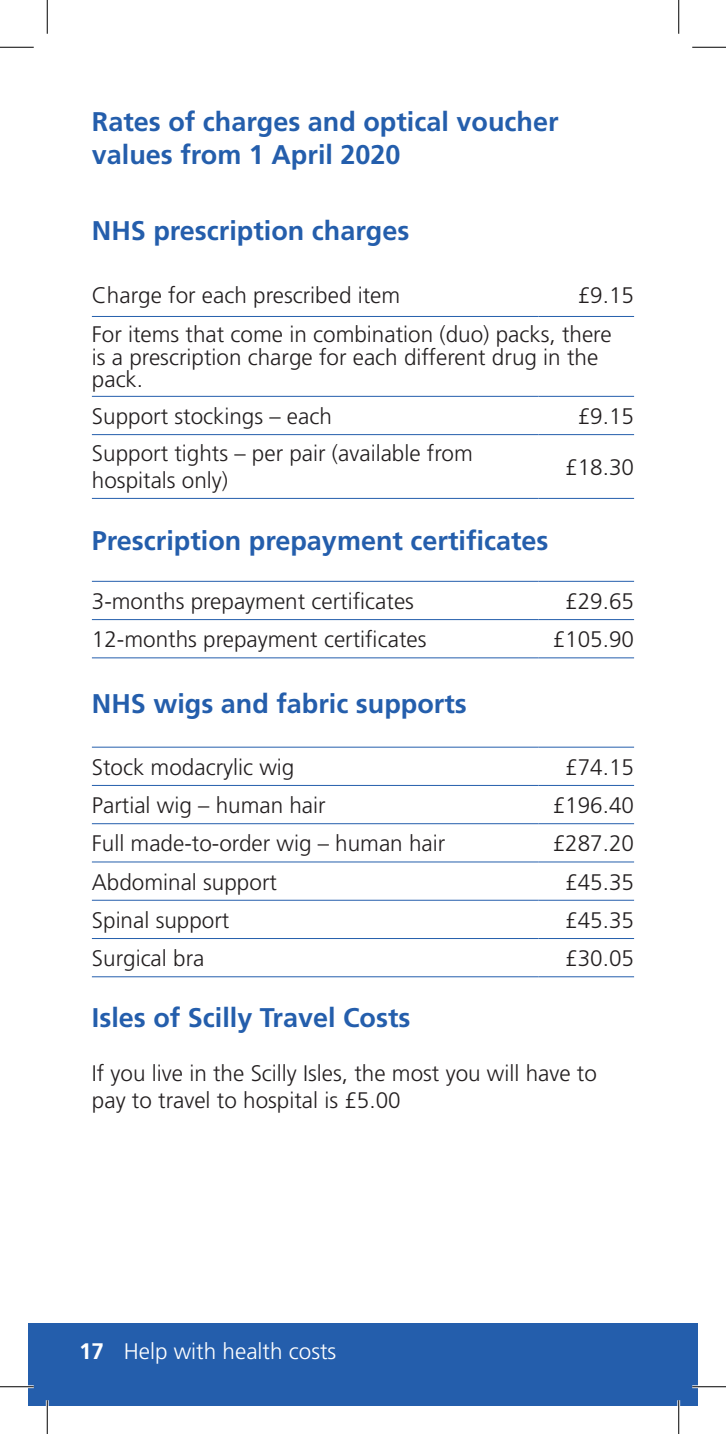
<style>
.page{position:relative;width:726px;height:1434px;background:#fff}
.page>*{position:absolute;margin:0;border:0;box-sizing:border-box;transform-origin:0 0}
.t1{font:700 27px/32.4px "Frutiger LT Std";color:#245eac}
.t2{font:300 22.5px/22.5px "Frutiger LT Std";color:#231f20}
.t3{font:300 22.5px "Frutiger LT Std";color:#fff}
.s1{font-weight:700}
</style>
<div class="page">
<div style="left:28px;top:1323px;width:670px;height:83px;background:#245eac"></div>
<hr style="left:92px;top:316px;width:446px;height:1px;background:#245eac">
<hr style="left:538px;top:316px;width:96px;height:1px;background:#245eac">
<hr style="left:92px;top:396px;width:446px;height:1px;background:#245eac">
<hr style="left:538px;top:396px;width:96px;height:1px;background:#245eac">
<hr style="left:92px;top:434px;width:446px;height:1px;background:#245eac">
<hr style="left:538px;top:434px;width:96px;height:1px;background:#245eac">
<hr style="left:92px;top:498px;width:446px;height:1px;background:#245eac">
<hr style="left:538px;top:498px;width:96px;height:1px;background:#245eac">
<hr style="left:92px;top:581px;width:446px;height:1px;background:#245eac">
<hr style="left:538px;top:581px;width:96px;height:1px;background:#245eac">
<hr style="left:92px;top:619px;width:446px;height:1px;background:#245eac">
<hr style="left:538px;top:619px;width:96px;height:1px;background:#245eac">
<hr style="left:92px;top:657px;width:446px;height:1px;background:#245eac">
<hr style="left:538px;top:657px;width:96px;height:1px;background:#245eac">
<hr style="left:92px;top:747px;width:446px;height:1px;background:#245eac">
<hr style="left:538px;top:747px;width:96px;height:1px;background:#245eac">
<hr style="left:92px;top:785px;width:446px;height:1px;background:#245eac">
<hr style="left:538px;top:785px;width:96px;height:1px;background:#245eac">
<hr style="left:92px;top:823px;width:446px;height:1px;background:#245eac">
<hr style="left:538px;top:823px;width:96px;height:1px;background:#245eac">
<hr style="left:92px;top:862px;width:446px;height:1px;background:#245eac">
<hr style="left:538px;top:862px;width:96px;height:1px;background:#245eac">
<hr style="left:92px;top:900px;width:446px;height:1px;background:#245eac">
<hr style="left:538px;top:900px;width:96px;height:1px;background:#245eac">
<hr style="left:92px;top:938px;width:446px;height:1px;background:#245eac">
<hr style="left:538px;top:938px;width:96px;height:1px;background:#245eac">
<hr style="left:92px;top:976px;width:446px;height:1px;background:#245eac">
<hr style="left:538px;top:976px;width:96px;height:1px;background:#245eac">
<hr style="left:0;top:1385px;width:34px;height:3px;background:#fff">
<hr style="left:692px;top:1385px;width:34px;height:3px;background:#fff">
<hr style="left:46px;top:1400px;width:3px;height:34px;background:#fff">
<hr style="left:677px;top:1400px;width:3px;height:34px;background:#fff">
<hr style="left:0;top:47px;width:34px;height:1px;background:#000">
<hr style="left:692px;top:47px;width:34px;height:1px;background:#000">
<hr style="left:0;top:1386px;width:34px;height:1px;background:#000">
<hr style="left:692px;top:1386px;width:34px;height:1px;background:#000">
<hr style="left:47px;top:0;width:1px;height:34px;background:#000">
<hr style="left:47px;top:1400px;width:1px;height:34px;background:#000">
<hr style="left:678px;top:0;width:1px;height:34px;background:#000">
<hr style="left:678px;top:1400px;width:1px;height:34px;background:#000">
<p class="t1" style="left:92px;top:106px;width:468px">Rates of charges and optical voucher values from 1 April 2020</p>
<p class="t1" style="left:92px;top:215px;width:319px">NHS prescription charges</p>
<p class="t2" style="left:92px;top:284px;width:310px">Charge for each prescribed item</p>
<p class="t2" style="left:578px;top:284px;width:58px">£9.15</p>
<p class="t2" style="left:92px;top:324px;width:521px">For items that come in combination (duo) packs, there is a prescription charge for each different drug in the pack.</p>
<p class="t2" style="left:92px;top:405px;width:242px">Support stockings – each</p>
<p class="t2" style="left:578px;top:405px;width:58px">£9.15</p>
<p class="t2" style="left:92px;top:443px;width:382px">Support tights – per pair (available from</p>
<p class="t2" style="left:92px;top:470px;width:138px">hospitals only)</p>
<p class="t2" style="left:565px;top:456px;width:70px">£18.30</p>
<p class="t1" style="left:92px;top:524px;width:458px">Prescription prepayment certificates</p>
<p class="t2" style="left:92px;top:590px;width:324px">3-months prepayment certificates</p>
<p class="t2" style="left:565px;top:590px;width:70px">£29.65</p>
<p class="t2" style="left:92px;top:628px;width:336px">12-months prepayment certificates</p>
<p class="t2" style="left:553px;top:628px;width:83px">£105.90</p>
<p class="t1" style="left:92px;top:687px;width:377px">NHS wigs and fabric supports</p>
<p class="t2" style="left:92px;top:756px;width:204px">Stock modacrylic wig</p>
<p class="t2" style="left:565px;top:756px;width:70px">£74.15</p>
<p class="t2" style="left:92px;top:794px;width:235px">Partial wig – human hair</p>
<p class="t2" style="left:553px;top:794px;width:83px">£196.40</p>
<p class="t2" style="left:92px;top:833px;width:355px">Full made-to-order wig – human hair</p>
<p class="t2" style="left:553px;top:833px;width:83px">£287.20</p>
<p class="t2" style="left:92px;top:871px;width:187px">Abdominal support</p>
<p class="t2" style="left:565px;top:871px;width:70px">£45.35</p>
<p class="t2" style="left:92px;top:909px;width:139px">Spinal support</p>
<p class="t2" style="left:565px;top:909px;width:70px">£45.35</p>
<p class="t2" style="left:92px;top:947px;width:114px">Surgical bra</p>
<p class="t2" style="left:565px;top:947px;width:70px">£30.05</p>
<p class="t1" style="left:92px;top:1002px;width:320px">Isles of Scilly Travel Costs</p>
<p class="t2" style="left:92px;top:1060px;width:507px;line-height:27px">If you live in the Scilly Isles, the most you will have to pay to travel to hospital is £5.00</p>
<p class="t3" style="left:79px;top:1338px;width:259px"><span class="s1">17</span> Help with health costs</p>
</div>
